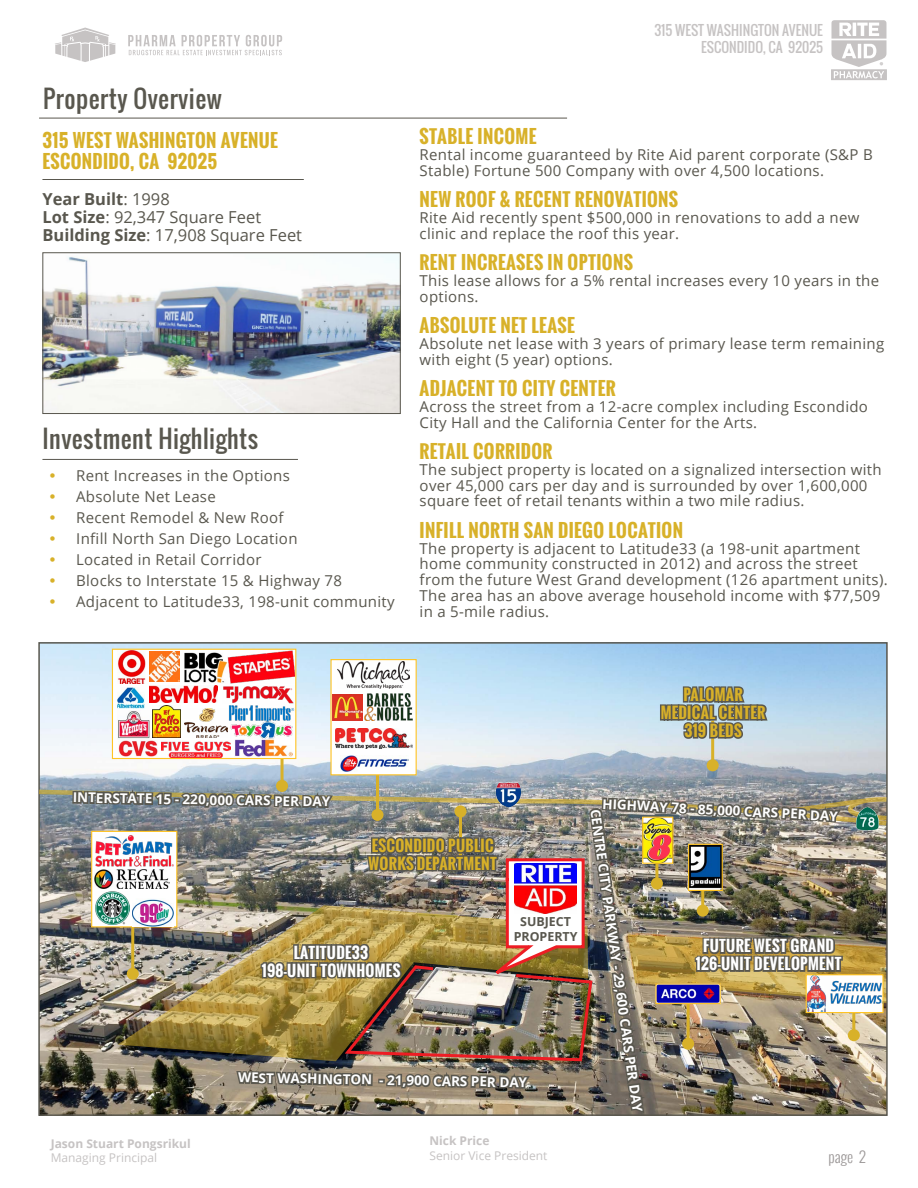
<style>
.page{position:relative;width:918px;height:1188px;background:#fff}
.page>*{position:absolute;margin:0;border:0;box-sizing:border-box;transform-origin:0 0}
.t1{font:24px "Oswald";letter-spacing:.02em;color:#59574e}
.t2{font:700 18px/21px "Oswald";letter-spacing:.02em;color:#d8b129}
.t3{font:16.5px/18px "Open Sans";color:#59574e}
.t4{font:15px/15.8px "Open Sans";letter-spacing:.02em;color:#59574e}
.t5{font:700 15px/18px "Oswald";letter-spacing:.02em;color:#fff;text-align:center}
.t6{font:700 15px/18px "Oswald";letter-spacing:.02em;color:#d8b129;text-align:center}
.t7{font:300 15px "Oswald";color:#9c9898}
.t8{font:700 13.5px "Open Sans";color:#fff}
.t9{font:13.5px/16.2px "Oswald";color:#c6c3c3;text-align:right}
.t10{font:700 12.45px/14.9px "Open Sans";color:#59574e;text-align:center}
.t11{font:12px "Open Sans";color:#c6c3c3}
.t12{font:700 12px "Open Sans";color:#c6c3c3}
.s1{font-weight:700}
.s2{color:#d8b129}
</style>
<div class="page">
<svg style="left:831px;top:20px;width:56px;height:60px"></svg>
<svg style="left:55px;top:28px;width:61px;height:34px"></svg>
<svg style="left:128px;top:35px;width:154px;height:20px"></svg>
<img style="left:44px;top:254px;width:355px;height:158px">
<div style="left:42px;top:252px;width:359px;height:162px;border:1px solid #59574e"></div>
<hr style="left:42px;top:179px;width:262px;height:1px;background:#59574e">
<hr style="left:39px;top:118px;width:528px;height:1px;background:#59574e">
<img style="left:38px;top:458px;width:850px;height:658px">
<h1 class="t1" style="left:43px;top:81px;width:180px">Property Overview</h1>
<p class="t2" style="left:42px;top:130px;width:237px">315 WEST WASHINGTON AVENUE<br>ESCONDIDO, CA 92025</p>
<p class="t3" style="left:42px;top:190px;width:261px"><span class="s1">Year Built</span>: 1998<br><span class="s1">Lot Size</span>: 92,347 Square Feet<br><span class="s1">Building Size</span>: 17,908 Square Feet</p>
<h1 class="t1" style="left:42px;top:421px;width:217px">Investment Highlights</h1>
<p class="t4" style="left:49px;top:467px;width:242px"><span class="s2">•</span> Rent Increases in the Options</p>
<p class="t4" style="left:49px;top:488px;width:168px"><span class="s2">•</span> Absolute Net Lease</p>
<p class="t4" style="left:49px;top:509px;width:236px"><span class="s2">•</span> Recent Remodel &amp; New Roof</p>
<p class="t4" style="left:49px;top:530px;width:250px"><span class="s2">•</span> Infill North San Diego Location</p>
<p class="t4" style="left:49px;top:551px;width:214px"><span class="s2">•</span> Located in Retail Corridor</p>
<p class="t4" style="left:49px;top:572px;width:294px"><span class="s2">•</span> Blocks to Interstate 15 &amp; Highway 78</p>
<p class="t4" style="left:49px;top:593px;width:347px"><span class="s2">•</span> Adjacent to Latitude33, 198-unit community</p>
<p class="t9" style="left:654px;top:22px;width:170px">315 WEST WASHINGTON AVENUE<br>ESCONDIDO, CA 92025</p>
<p class="t2" style="left:420px;top:126px;width:118px">STABLE INCOME</p>
<p class="t4" style="left:420px;top:146px;width:455px">Rental income guaranteed by Rite Aid parent corporate (S&amp;P B<br>Stable) Fortune 500 Company with over 4,500 locations.</p>
<p class="t2" style="left:420px;top:189px;width:260px">NEW ROOF &amp; RECENT RENOVATIONS</p>
<p class="t4" style="left:420px;top:209px;width:441px">Rite Aid recently spent $500,000 in renovations to add a new clinic and replace the roof this year.</p>
<p class="t2" style="left:420px;top:252px;width:215px">RENT INCREASES IN OPTIONS</p>
<p class="t4" style="left:420px;top:272px;width:461px">This lease allows for a 5% rental increases every 10 years in the options.</p>
<p class="t2" style="left:420px;top:315px;width:157px">ABSOLUTE NET LEASE</p>
<p class="t4" style="left:420px;top:335px;width:466px">Absolute net lease with 3 years of primary lease term remaining with eight (5 year) options.</p>
<p class="t2" style="left:420px;top:378px;width:198px">ADJACENT TO CITY CENTER</p>
<p class="t4" style="left:420px;top:398px;width:450px">Across the street from a 12-acre complex including Escondido<br>City Hall and the California Center for the Arts.</p>
<p class="t2" style="left:420px;top:441px;width:134px">RETAIL CORRIDOR</p>
<p class="t4" style="left:420px;top:461px;width:464px">The subject property is located on a signalized intersection with over 45,000 cars per day and is surrounded by over 1,600,000 square feet of retail tenants within a two mile radius.</p>
<p class="t2" style="left:420px;top:520px;width:265px">INFILL NORTH SAN DIEGO LOCATION</p>
<p class="t4" style="left:420px;top:540px;width:470px">The property is adjacent to Latitude33 (a 198-unit apartment home community constructed in 2012) and across the street from the future West Grand development (126 apartment units).<br>The area has an above average household income with $77,509 in a 5-mile radius.</p>
<p class="t6" style="left:661px;top:686px;width:106px">PALOMAR<br>MEDICAL CENTER<br>319 BEDS</p>
<p class="t8" style="left:73px;top:788px;width:259px;rotate:1deg">INTERSTATE 15 - 220,000 CARS PER DAY</p>
<p class="t6" style="left:369px;top:837px;width:130px;text-align:left">ESCONDIDO PUBLIC<br>WORKS DEPARTMENT</p>
<p class="t5" style="left:262px;top:944px;width:140px">LATITUDE33<br>198-UNIT TOWNHOMES</p>
<p class="t10" style="left:514px;top:914px;width:65px">SUBJECT<br>PROPERTY</p>
<p class="t12" style="left:51px;top:1135px;width:142px">Jason Stuart Pongsrikul</p>
<p class="t11" style="left:51px;top:1149px;width:108px">Managing Principal</p>
<p class="t8" style="left:238px;top:1068px;width:291px;rotate:1deg">WEST WASHINGTON - 21,900 CARS PER DAY</p>
<p class="t12" style="left:430px;top:1133px;width:62px">Nick Price</p>
<p class="t11" style="left:430px;top:1147px;width:120px">Senior Vice President</p>
<p class="t8" style="left:603px;top:794px;width:237px;rotate:3deg">HIGHWAY 78 - 85,000 CARS PER DAY</p>
<p class="t8" style="left:605px;top:808px;width:307px;rotate:82deg">CENTRE CITY PARKWAY - 29,600 CARS PER DAY</p>
<p class="t5" style="left:696px;top:937px;width:147px">FUTURE WEST GRAND<br>126-UNIT DEVELOPMENT</p>
<p class="t7" style="left:828px;top:1146px;width:39px">page 2</p>
</div>
